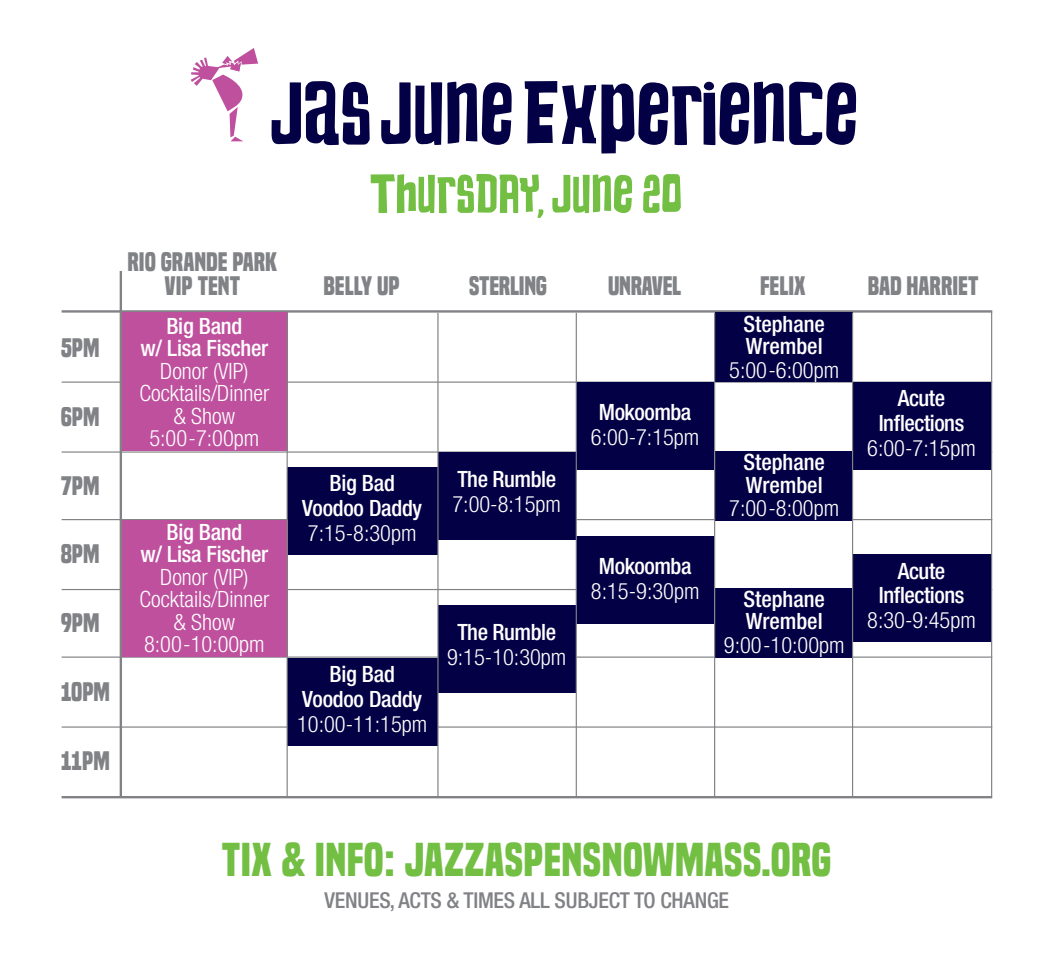
<style>
.page{position:relative;width:1053px;height:972px;background:#fff}
.page>*{position:absolute;margin:0;border:0;box-sizing:border-box;transform-origin:0 0}
.t1{font:81px "Changing";color:#040045;scale:1.15 1}
.t2{font:49.5px "Changing";color:#72bf43;scale:1.15 1}
.t3{font:700 43.88px "Built Titling Rg";letter-spacing:.01em;color:#72bf43}
.t4{font:700 24.75px/24.8px "Built Titling Rg";color:#808285;text-align:center}
.t5{font:300 condensed 22.5px/22.5px "Helvetica Neue LT Pro";color:#fff;text-align:center}
.t6{font:500 condensed 22.5px/22.5px "Helvetica Neue LT Pro";letter-spacing:-.01em;color:#fff;text-align:center}
.t7{font:500 condensed 22.05px "Helvetica Neue LT Pro";letter-spacing:-.01em;color:#808285}
</style>
<div class="page">
<hr style="left:62px;top:310px;width:930px;height:3px;background:#808285">
<hr style="left:62px;top:796px;width:930px;height:2px;background:#808285">
<hr style="left:62px;top:382px;width:930px;height:1px;background:#808285">
<hr style="left:62px;top:451px;width:930px;height:2px;background:#808285">
<hr style="left:62px;top:519px;width:930px;height:1px;background:#808285">
<hr style="left:62px;top:589px;width:930px;height:1px;background:#808285">
<hr style="left:62px;top:657px;width:930px;height:1px;background:#808285">
<hr style="left:62px;top:726px;width:930px;height:2px;background:#808285">
<div style="left:716px;top:313px;width:137px;height:69px;background:#040045"></div>
<div style="left:716px;top:451px;width:137px;height:70px;background:#040045"></div>
<div style="left:716px;top:588px;width:137px;height:70px;background:#040045"></div>
<div style="left:576px;top:382px;width:138px;height:88px;background:#040045"></div>
<div style="left:852px;top:382px;width:139px;height:88px;background:#040045"></div>
<div style="left:852px;top:555px;width:139px;height:87px;background:#040045"></div>
<div style="left:576px;top:536px;width:138px;height:88px;background:#040045"></div>
<div style="left:438px;top:452px;width:138px;height:88px;background:#040045"></div>
<div style="left:438px;top:605px;width:138px;height:88px;background:#040045"></div>
<div style="left:287px;top:467px;width:150px;height:88px;background:#040045"></div>
<div style="left:287px;top:658px;width:150px;height:88px;background:#040045"></div>
<div style="left:122px;top:313px;width:165px;height:138px;background:#bf509e"></div>
<div style="left:122px;top:520px;width:165px;height:137px;background:#bf509e"></div>
<hr style="left:120px;top:271px;width:2px;height:527px;background:#808285">
<hr style="left:437px;top:313px;width:2px;height:485px;background:#808285">
<hr style="left:287px;top:313px;width:1px;height:485px;background:#808285">
<hr style="left:576px;top:313px;width:1px;height:485px;background:#808285">
<hr style="left:714px;top:313px;width:1px;height:485px;background:#808285">
<hr style="left:852px;top:313px;width:1px;height:485px;background:#808285">
<hr style="left:991px;top:311px;width:1px;height:485px;background:#808285">
<svg style="left:191px;top:48px;width:67px;height:93px"></svg>
<p class="t4" style="left:61px;top:336px;width:40px">5PM</p>
<p class="t4" style="left:61px;top:405px;width:40px">6PM</p>
<p class="t4" style="left:61px;top:473px;width:40px">7PM</p>
<p class="t4" style="left:61px;top:542px;width:40px">8PM</p>
<p class="t4" style="left:61px;top:611px;width:40px">9PM</p>
<p class="t4" style="left:61px;top:679px;width:51px">10PM</p>
<p class="t4" style="left:61px;top:748px;width:51px">11PM</p>
<h1 class="t1" style="left:272px;top:65px;width:512px">JASJUNEEXPERIENCE</h1>
<p class="t4" style="left:128px;top:249px;width:151px">RIO GRANDE PARK<br>VIP TENT</p>
<p class="t6" style="left:140px;top:314px;width:129px">Big Band<br>w/ Lisa Fischer</p>
<p class="t5" style="left:139px;top:359px;width:131px">Donor (VIP)<br>Cocktails/Dinner &amp; Show<br>5:00-7:00pm</p>
<p class="t6" style="left:140px;top:520px;width:129px">Big Band<br>w/ Lisa Fischer</p>
<p class="t5" style="left:139px;top:565px;width:131px">Donor (VIP)<br>Cocktails/Dinner &amp; Show<br>8:00-10:00pm</p>
<h2 class="t2" style="left:371px;top:164px;width:272px">THURSDAY, JUNE 20</h2>
<p class="t4" style="left:323px;top:274px;width:78px">BELLY UP</p>
<p class="t4" style="left:469px;top:274px;width:79px">STERLING</p>
<p class="t4" style="left:608px;top:274px;width:75px">UNRAVEL</p>
<p class="t6" style="left:302px;top:471px;width:121px;line-height:24.8px">Big Bad<br>Voodoo Daddy</p>
<p class="t5" style="left:308px;top:521px;width:110px">7:15-8:30pm</p>
<p class="t6" style="left:457px;top:468px;width:100px">The Rumble</p>
<p class="t5" style="left:453px;top:493px;width:110px">7:00-8:15pm</p>
<p class="t6" style="left:302px;top:662px;width:121px;line-height:24.8px">Big Bad<br>Voodoo Daddy</p>
<p class="t5" style="left:297px;top:713px;width:132px">10:00-11:15pm</p>
<p class="t6" style="left:457px;top:621px;width:100px">The Rumble</p>
<p class="t5" style="left:447px;top:646px;width:121px">9:15-10:30pm</p>
<p class="t6" style="left:599px;top:400px;width:94px">Mokoomba</p>
<p class="t5" style="left:591px;top:425px;width:110px">6:00-7:15pm</p>
<p class="t6" style="left:599px;top:555px;width:94px">Mokoomba</p>
<p class="t5" style="left:591px;top:579px;width:110px">8:15-9:30pm</p>
<p class="t4" style="left:760px;top:274px;width:47px">FELIX</p>
<p class="t4" style="left:868px;top:274px;width:112px">BAD HARRIET</p>
<p class="t6" style="left:743px;top:312px;width:83px;text-align:left">Stephane<br>Wrembel</p>
<p class="t5" style="left:729px;top:358px;width:111px">5:00-6:00pm</p>
<p class="t6" style="left:743px;top:451px;width:83px;text-align:left">Stephane<br>Wrembel</p>
<p class="t5" style="left:729px;top:497px;width:111px">7:00-8:00pm</p>
<p class="t6" style="left:743px;top:587px;width:83px;text-align:left">Stephane<br>Wrembel</p>
<p class="t5" style="left:724px;top:634px;width:122px">9:00-10:00pm</p>
<p class="t6" style="left:879px;top:386px;width:87px;line-height:24.8px">Acute<br>Inflections</p>
<p class="t5" style="left:867px;top:436px;width:110px">6:00-7:15pm</p>
<p class="t6" style="left:879px;top:558px;width:87px;line-height:24.8px">Acute<br>Inflections</p>
<p class="t5" style="left:867px;top:609px;width:110px">8:30-9:45pm</p>
<h3 class="t3" style="left:222px;top:834px;width:611px">TIX &amp; INFO: JAZZASPENSNOWMASS.ORG</h3>
<p class="t7" style="left:324px;top:887px;width:406px">VENUES, ACTS &amp; TIMES ALL SUBJECT TO CHANGE</p>
</div>
